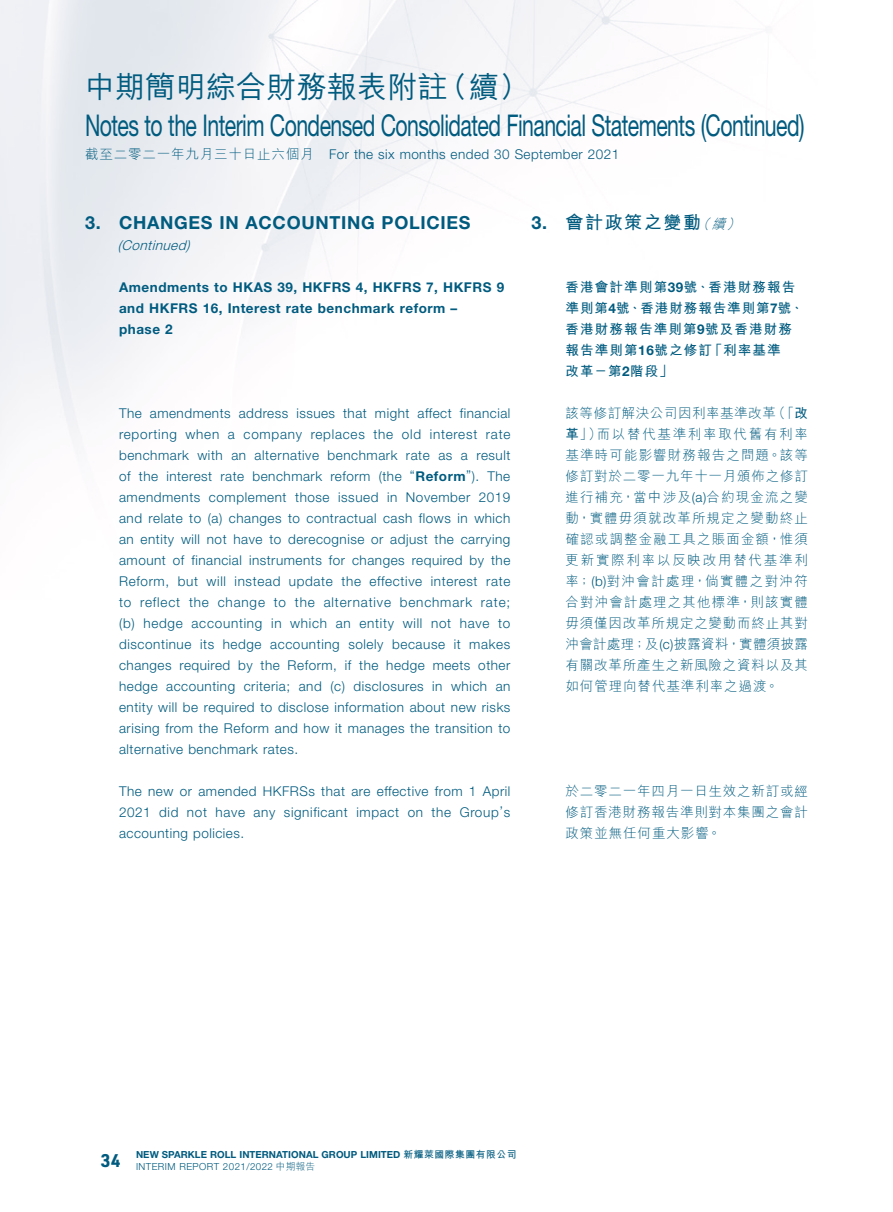
<style>
.page{position:relative;width:893px;height:1212px;background:#fff}
.page>*{position:absolute;margin:0;border:0;box-sizing:border-box;transform-origin:0 0}
.t1{font:30px "Helvetica Neue LT Std";letter-spacing:-.025em;color:#005b7f;scale:.71 1}
.t2{font:500 30px "M Hei HK";letter-spacing:.01em;color:#005b7f}
.Heading_1{font:700 18px "Helvetica Neue LT Std";letter-spacing:.04em;color:#005b7f}
.C_Heading_1{font:700 18px "M Hei HK";letter-spacing:.09em;color:#005b7f}
.Body_Text{font:300 13.5px/21px "Helvetica Neue LT Std";letter-spacing:.04em;color:#005b7f;text-align:justify}
.C_Body_Text{font:300 13.5px/21px "M Hei HK";letter-spacing:.06em;color:#005b7f;text-align:justify}
.Heading_2{font:700 13.5px/21px "Helvetica Neue LT Std";letter-spacing:.04em;color:#005b7f}
.C_Heading_2{font:700 13.5px/21px "M Hei HK";letter-spacing:.09em;color:#005b7f}
.Heading_1-2{font:italic 300 13.5px "Helvetica Neue LT Std";color:#005b7f}
.t3{font:700 9.75px/12px "Helvetica Neue LT Std";letter-spacing:.005em;color:#005b7f}
.s1{font-family:"M Hei HK"}
.s2{font-weight:700}
.s3{font-family:"Helvetica Neue LT Std"}
.s4{font-weight:300;font-style:italic;font-size:13.5px}
.s5{font-weight:300}
.s6{font-family:"M Hei HK";font-weight:300}
</style>
<div class="page">
<h1 class="t2" style="left:85px;top:66px;width:446px">中期簡明綜合財務報表附註（續）</h1>
<h1 class="t1" style="left:85px;top:107px;width:1015px">Notes to the Interim Condensed Consolidated Financial Statements (Continued)</h1>
<p class="Body_Text" style="left:85px;top:144px;width:536px"><span class="s1">截至二零二一年九月三十日止六個月</span> For the six months ended 30 September 2021</p>
<p class="Heading_1" style="left:85px;top:211px;width:387px">3. CHANGES IN ACCOUNTING POLICIES</p>
<p class="Heading_1-2" style="left:118px;top:237px;width:74px">(Continued)</p>
<p class="Heading_2" style="left:119px;top:276px;width:387px">Amendments to HKAS 39, HKFRS 4, HKFRS 7, HKFRS 9 and HKFRS 16, Interest rate benchmark reform –<br>phase 2</p>
<p class="Body_Text" style="left:119px;top:402px;width:393px">The amendments address issues that might affect financial reporting when a company replaces the old interest rate benchmark with an alternative benchmark rate as a result of the interest rate benchmark reform (the “<span class="s2">Reform</span>”). The amendments complement those issued in November 2019 and relate to (a) changes to contractual cash flows in which an entity will not have to derecognise or adjust the carrying amount of financial instruments for changes required by the Reform, but will instead update the effective interest rate to reflect the change to the alternative benchmark rate; (b) hedge accounting in which an entity will not have to discontinue its hedge accounting solely because it makes changes required by the Reform, if the hedge meets other hedge accounting criteria; and (c) disclosures in which an entity will be required to disclose information about new risks arising from the Reform and how it manages the transition to alternative benchmark rates.</p>
<p class="Body_Text" style="left:119px;top:780px;width:393px">The new or amended HKFRSs that are effective from 1 April 2021 did not have any significant impact on the Group’s accounting policies.</p>
<p class="C_Heading_1" style="left:531px;top:209px;width:213px"><span class="s3">3.</span> 會計政策之變動<span class="s4">（續）</span></p>
<p class="C_Heading_2" style="left:566px;top:275px;width:239px">香港會計準則第<span class="s3">39</span>號、香港財務報告準則第<span class="s3">4</span>號、香港財務報告準則第<span class="s3">7</span>號、香港財務報告準則第<span class="s3">9</span>號及香港財務報告準則第<span class="s3">16</span>號之修訂「利率基準<br>改革－第<span class="s3">2</span>階段」</p>
<p class="C_Body_Text" style="left:566px;top:402px;width:244px">該等修訂解決公司因利率基準改革（「<span class="s2">改革</span>」）而以替代基準利率取代舊有利率基準時可能影響財務報告之問題。該等修訂對於二零一九年十一月頒佈之修訂進行補充，當中涉及<span class="s3">(a)</span>合約現金流之變動，實體毋須就改革所規定之變動終止確認或調整金融工具之賬面金額，惟須更新實際利率以反映改用替代基準利率；<span class="s3">(b)</span>對沖會計處理，倘實體之對沖符合對沖會計處理之其他標準，則該實體毋須僅因改革所規定之變動而終止其對沖會計處理；及<span class="s3">(c)</span>披露資料，實體須披露有關改革所產生之新風險之資料以及其如何管理向替代基準利率之過渡。</p>
<p class="C_Body_Text" style="left:566px;top:780px;width:244px">於二零二一年四月一日生效之新訂或經修訂香港財務報告準則對本集團之會計政策並無任何重大影響。</p>
<p class="t3" style="left:101px;top:1148px;width:417px;text-indent:35px">NEW SPARKLE ROLL INTERNATIONAL GROUP LIMITED <span class="s1">新耀萊國際集團有限公司<br></span><sup>34</sup> <span class="s5">INTERIM REPORT 2021/2022</span> <span class="s6">中期報告</span></p>
</div>
